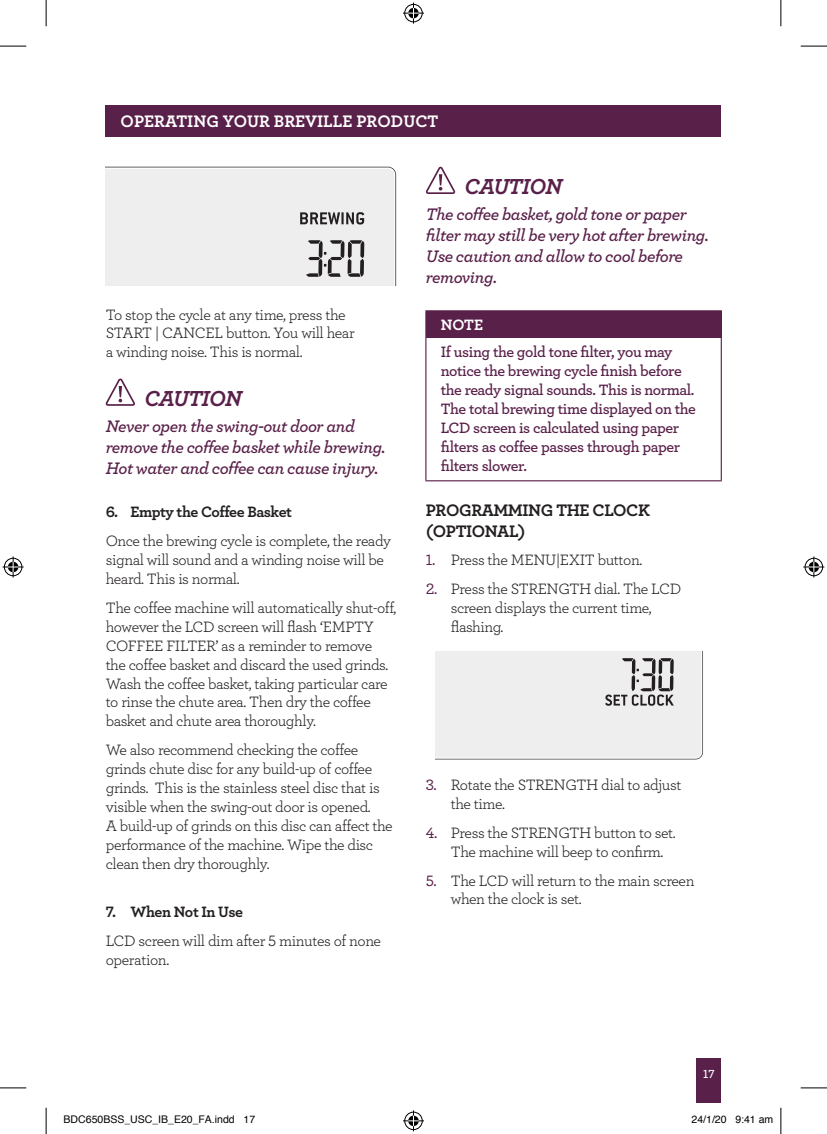
<style>
.page{position:relative;width:827px;height:1134px;background:#fff}
.page>*{position:absolute;margin:0;border:0;box-sizing:border-box;transform-origin:0 0}
.t1{font:22.75px "Archer Bold LF Italic";letter-spacing:-.03em;color:#592049}
.t2{font:17.5px/21px "Archer Semibold LF Italic";letter-spacing:-.025em;color:#592049}
.t3{font:17.5px/20.1px "Archer Bold LF";letter-spacing:-.025em;color:#231f20}
.t4{font:17.5px "Archer Bold LF";color:#fff}
.t5{font:15.75px/18.9px "Archer Book LF";letter-spacing:-.025em;color:#231f20}
.t6{font:15.75px/18.9px "Archer Semibold LF";letter-spacing:-.03em;color:#592049}
.t7{font:15.75px "Archer Bold LF";letter-spacing:-.025em;color:#231f20}
.t8{font:15.75px "Archer Bold LF";color:#fff}
.t9{font:12.25px "Archer Semibold LF";color:#fff}
.t10{font:10.5px "Helvetica";color:#000}
.s1{font-family:"Archer Medium LF";color:#592049}
</style>
<div class="page">
<div style="left:696px;top:1058px;width:25px;height:45px;background:#592049"></div>
<div style="left:106px;top:106px;width:615px;height:31px;background:#592049"></div>
<svg style="left:106px;top:167px;width:290px;height:118px;background:#e6e6e7"></svg>
<svg style="left:106px;top:379px;width:29px;height:27px"></svg>
<svg style="left:426px;top:167px;width:29px;height:27px"></svg>
<div style="left:426px;top:311px;width:295px;height:26px;background:#592049"></div>
<svg style="left:425px;top:311px;width:1px;height:26px"></svg>
<hr style="left:425px;top:310px;width:296px;height:1px;background:#592049">
<hr style="left:425px;top:338px;width:1px;height:142px;background:#592049">
<hr style="left:720px;top:338px;width:1px;height:142px;background:#592049">
<hr style="left:425px;top:480px;width:296px;height:1px;background:#592049">
<hr style="left:425px;top:337px;width:296px;height:1px;background:#592049">
<div style="left:436px;top:651px;width:266px;height:108px;background:#eeeeef"></div>
<svg style="left:0;top:46px;width:26px;height:1px"></svg>
<svg style="left:800px;top:46px;width:26px;height:1px"></svg>
<svg style="left:0;top:1088px;width:26px;height:1px"></svg>
<svg style="left:800px;top:1088px;width:26px;height:1px"></svg>
<svg style="left:46px;top:0;width:1px;height:26px"></svg>
<svg style="left:46px;top:1108px;width:1px;height:26px"></svg>
<svg style="left:780px;top:0;width:1px;height:26px"></svg>
<svg style="left:780px;top:1108px;width:1px;height:26px"></svg>
<svg style="left:403px;top:3px;width:21px;height:21px"></svg>
<svg style="left:403px;top:1110px;width:21px;height:21px"></svg>
<svg style="left:3px;top:556px;width:21px;height:21px"></svg>
<svg style="left:803px;top:556px;width:21px;height:21px"></svg>
<p class="t4" style="left:121px;top:110px;width:319px">OPERATING YOUR BREVILLE PRODUCT</p>
<p class="t5" style="left:106px;top:304px;width:250px">To stop the cycle at any time, press the<br>START | CANCEL button. You will hear a winding noise. This is normal.</p>
<h1 class="t1" style="left:144px;top:384px;width:99px">CAUTION</h1>
<p class="t2" style="left:106px;top:415px;width:281px">Never open the swing-out door and remove the coffee basket while brewing.<br>Hot water and coffee can cause injury.</p>
<p class="t7" style="left:106px;top:502px;width:188px">6. Empty the Coffee Basket</p>
<p class="t5" style="left:106px;top:531px;width:287px">Once the brewing cycle is complete, the ready signal will sound and a winding noise will be heard. This is normal.</p>
<p class="t5" style="left:106px;top:598px;width:292px">The coffee machine will automatically shut-off, however the LCD screen will flash ‘EMPTY COFFEE FILTER’ as a reminder to remove the coffee basket and discard the used grinds.<br>Wash the coffee basket, taking particular care to rinse the chute area. Then dry the coffee basket and chute area thoroughly.</p>
<p class="t5" style="left:106px;top:740px;width:288px">We also recommend checking the coffee grinds chute disc for any build-up of coffee grinds. This is the stainless steel disc that is visible when the swing-out door is opened.<br>A build-up of grinds on this disc can affect the performance of the machine. Wipe the disc clean then dry thoroughly.</p>
<p class="t7" style="left:106px;top:902px;width:139px">7. When Not In Use</p>
<p class="t5" style="left:106px;top:931px;width:277px">LCD screen will dim after 5 minutes of none operation.</p>
<h1 class="t1" style="left:464px;top:172px;width:99px">CAUTION</h1>
<p class="t2" style="left:426px;top:203px;width:284px">The coffee basket, gold tone or paper filter may still be very hot after brewing.<br>Use caution and allow to cool before removing.</p>
<p class="t8" style="left:440px;top:315px;width:44px">NOTE</p>
<p class="t6" style="left:440px;top:342px;width:256px">If using the gold tone filter, you may notice the brewing cycle finish before the ready signal sounds. This is normal.<br>The total brewing time displayed on the LCD screen is calculated using paper filters as coffee passes through paper filters slower.</p>
<p class="t3" style="left:426px;top:500px;width:225px">PROGRAMMING THE CLOCK (OPTIONAL)</p>
<p class="t5" style="left:426px;top:550px;width:218px"><span class="s1">1.</span> Press the MENU|EXIT button.</p>
<p class="t5" style="left:450px;top:579px;width:232px;text-indent:-25px"><span class="s1">2.</span> Press the STRENGTH dial. The LCD screen displays the current time, flashing.</p>
<p class="t5" style="left:450px;top:775px;width:232px;text-indent:-25px"><span class="s1">3.</span> Rotate the STRENGTH dial to adjust the time.</p>
<p class="t5" style="left:450px;top:823px;width:226px;text-indent:-25px"><span class="s1">4.</span> Press the STRENGTH button to set.<br>The machine will beep to confirm.</p>
<p class="t5" style="left:450px;top:870px;width:245px;text-indent:-25px"><span class="s1">5.</span> The LCD will return to the main screen when the clock is set.</p>
<p class="t9" style="left:703px;top:1066px;width:13px">17</p>
<p class="t10" style="left:64px;top:1112px;width:193px">BDC650BSS_USC_IB_E20_FA.indd 17</p>
<p class="t10" style="left:691px;top:1112px;width:83px">24/1/20 9:41 am</p>
</div>
